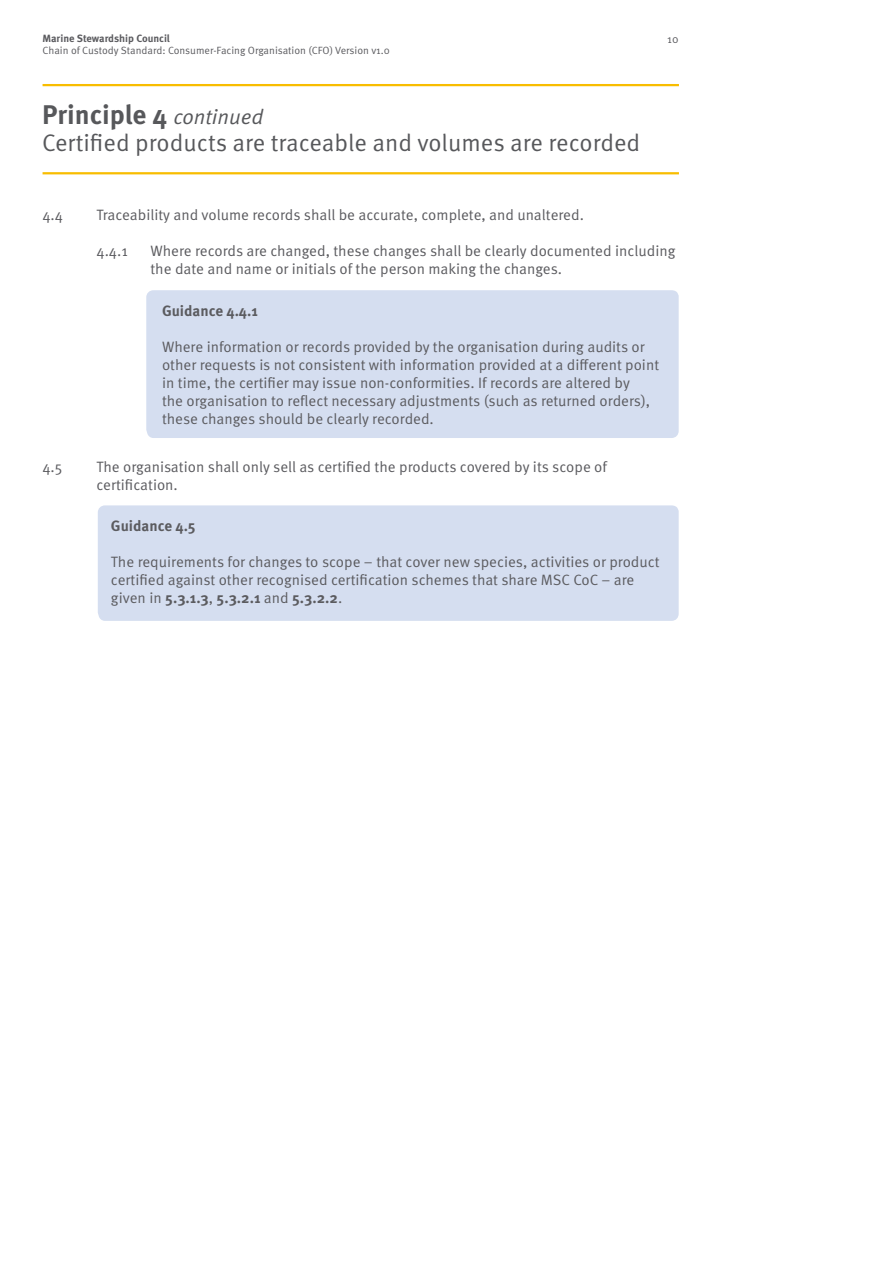
<style>
.page{position:relative;width:893px;height:1263px;background:#fff}
.page>*{position:absolute;margin:0;border:0;box-sizing:border-box;transform-origin:0 0}
.t1{font:700 27px "Meta Pro";color:#57585b}
.t2{font:24px "Meta Pro";color:#57585b}
.t3{font:15px/18px "Meta Pro";color:#5b5b5f}
.t4{font:700 15px "Meta Pro";color:#5b5b5f}
.t5{font:11.25px "Meta Pro";color:#5b5b5f}
.t6{font:10.5px "Meta Pro";color:#5b5b5f}
.t7{font:700 10.5px "Meta Pro";color:#5b5b5f}
.s1{font-weight:400;font-style:italic;font-size:21px}
.s2{font-weight:700}
</style>
<div class="page">
<div style="left:146px;top:290px;width:533px;height:148px;background:#d5def0"></div>
<div style="left:98px;top:505px;width:581px;height:116px;background:#d5def0"></div>
<hr style="left:43px;top:172px;width:636px;height:2px;background:#f8bd00">
<hr style="left:43px;top:84px;width:636px;height:2px;background:#f8bd00">
<p class="t7" style="left:43px;top:32px;width:129px">Marine Stewardship Council</p>
<p class="t5" style="left:667px;top:31px;width:13px">10</p>
<p class="t6" style="left:43px;top:44px;width:349px">Chain of Custody Standard: Consumer-Facing Organisation (CFO) Version v1.0</p>
<h1 class="t1" style="left:42px;top:98px;width:223px">Principle 4 <span class="s1">continued</span></h1>
<h2 class="t2" style="left:42px;top:128px;width:600px">Certified products are traceable and volumes are recorded</h2>
<p class="t3" style="left:42px;top:206px;width:22px">4.4</p>
<p class="t3" style="left:96px;top:206px;width:489px">Traceability and volume records shall be accurate, complete, and unaltered.</p>
<p class="t3" style="left:96px;top:242px;width:33px">4.4.1</p>
<p class="t3" style="left:150px;top:242px;width:526px">Where records are changed, these changes shall be clearly documented including the date and name or initials of the person making the changes.</p>
<p class="t4" style="left:162px;top:302px;width:97px">Guidance 4.4.1</p>
<p class="t3" style="left:162px;top:339px;width:499px">Where information or records provided by the organisation during audits or other requests is not consistent with information provided at a different point in time, the certifier may issue non-conformities. If records are altered by<br>the organisation to reflect necessary adjustments (such as returned orders), these changes should be clearly recorded.</p>
<p class="t3" style="left:42px;top:458px;width:21px">4.5</p>
<p class="t3" style="left:96px;top:458px;width:512px">The organisation shall only sell as certified the products covered by its scope of certification.</p>
<p class="t4" style="left:111px;top:517px;width:86px">Guidance 4.5</p>
<p class="t3" style="left:111px;top:554px;width:550px">The requirements for changes to scope – that cover new species, activities or product certified against other recognised certification schemes that share MSC CoC – are given in <span class="s2">5.3.1.3</span>, <span class="s2">5.3.2.1</span> and <span class="s2">5.3.2.2</span>.</p>
</div>
